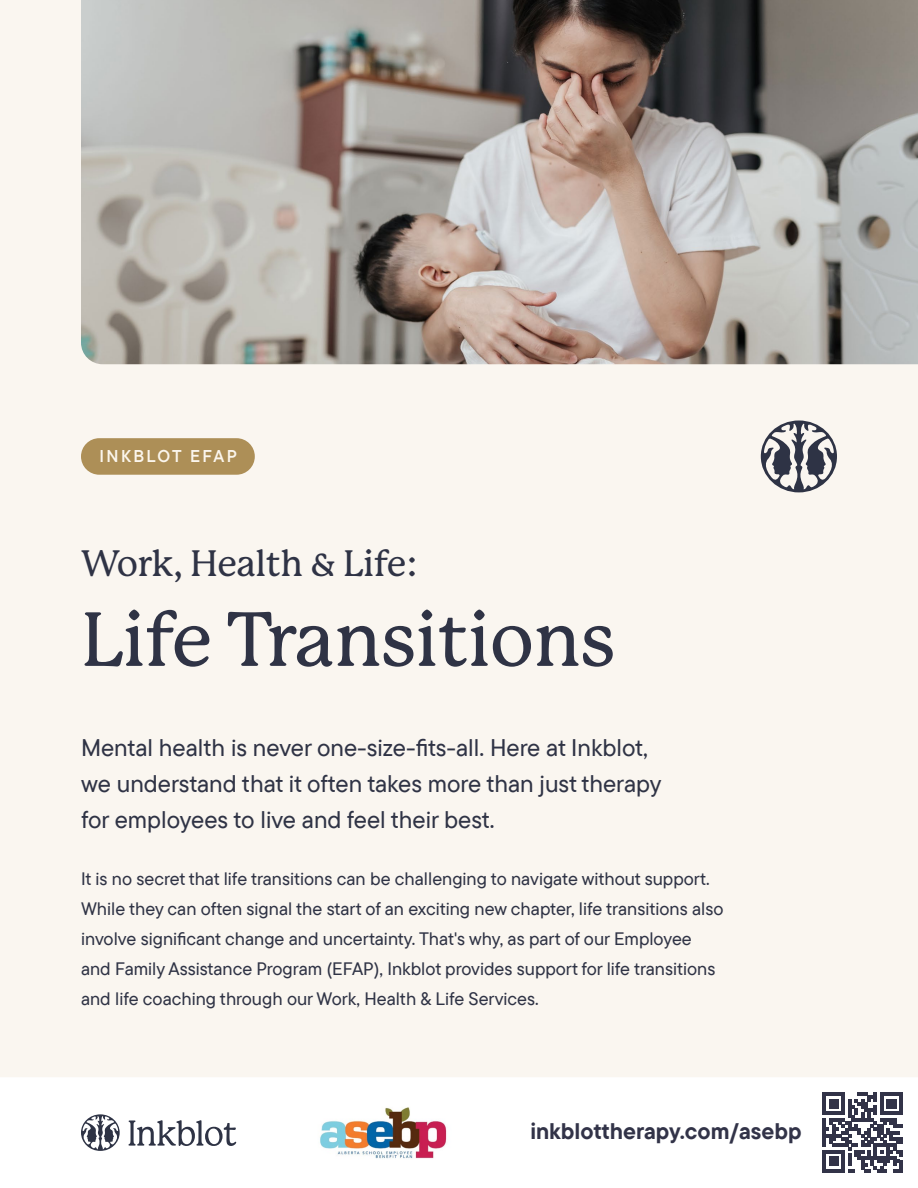
<style>
.page{position:relative;width:918px;height:1188px;background:#fff}
.page>*{position:absolute;margin:0;border:0;box-sizing:border-box;transform-origin:0 0}
.t1{font:500 75px "P Mackinac Pro";letter-spacing:-.01em;color:#2f3345}
.t2{font:500 36px "P Mackinac Pro";letter-spacing:-.01em;color:#2f3345}
.t3{font:500 24px/36px "TT Commons Pro";color:#2f3345}
.t4{font:700 22.5px "TT Commons Pro";color:#323348}
.t5{font:500 18px/30px "TT Commons Pro";color:#2f3345}
.t6{font:17.1px "TT Commons Pro Db";letter-spacing:.14em;color:#fbf6ed}
</style>
<div class="page">
<div style="left:0;top:0;width:918px;height:1077px;background:#faf6f0"></div>
<img style="left:81px;top:0;width:837px;height:364px">
<svg style="left:761px;top:420px;width:76px;height:72px"></svg>
<div style="left:81px;top:438px;width:174px;height:37px;background:#ad8f57;border-radius:18px"></div>
<svg style="left:823px;top:1093px;width:80px;height:80px"></svg>
<svg style="left:81px;top:1114px;width:39px;height:37px"></svg>
<svg style="left:128px;top:1120px;width:108px;height:26px"></svg>
<img style="left:320px;top:1107px;width:127px;height:52px">
<p class="t6" style="left:100px;top:444px;width:139px">INKBLOT EFAP</p>
<h2 class="t2" style="left:81px;top:543px;width:339px">Work, Health &amp; Life:</h2>
<h1 class="t1" style="left:81px;top:597px;width:536px">Life Transitions</h1>
<h3 class="t3" style="left:81px;top:729px;width:582px">Mental health is never one-size-fits-all. Here at Inkblot, we understand that it often takes more than just therapy for employees to live and feel their best.</h3>
<p class="t5" style="left:81px;top:864px;width:644px">It is no secret that life transitions can be challenging to navigate without support.<br>While they can often signal the start of an exciting new chapter, life transitions also involve significant change and uncertainty. That's why, as part of our Employee and Family Assistance Program (EFAP), Inkblot provides support for life transitions and life coaching through our Work, Health &amp; Life Services.</p>
<p class="t4" style="left:530px;top:1114px;width:273px">inkblottherapy.com/asebp</p>
</div>
